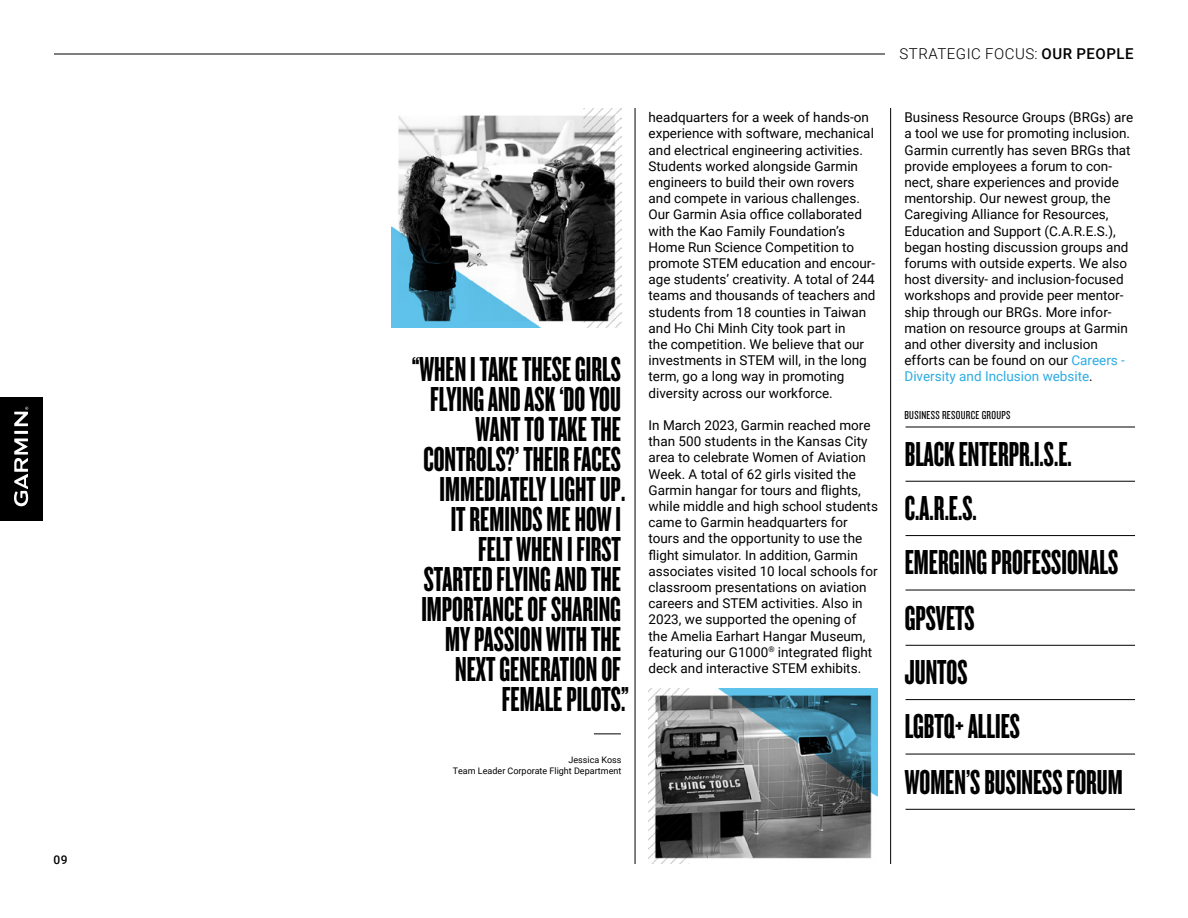
<style>
.page{position:relative;width:1188px;height:918px;background:#fff}
.page>*{position:absolute;margin:0;border:0;box-sizing:border-box;transform-origin:0 0}
.t1{font:36px/30px "Knockout 67 Full Bantamwt";color:#000}
.t2{font:300 15px "Roboto";letter-spacing:.035em;color:#000}
.t3{font:13.5px/16.2px "Roboto";color:#000}
.t4{font:13.5px "Roboto";color:#2cace2}
.t5{font:12px "Knockout 28 Junior Feathrwt";letter-spacing:.025em;color:#000}
.t6{font:500 12px "Roboto";color:#000}
.t7{font:9px/10.8px "Roboto";color:#000;text-align:right}
.s1{font-weight:500}
.s2{color:#2cace2}
.s3{color:#000}
</style>
<div class="page">
<hr style="left:635px;top:108px;width:1px;height:756px;background:#000">
<hr style="left:890px;top:108px;width:1px;height:756px;background:#000">
<hr style="left:906px;top:427px;width:229px;height:1px;background:#000">
<hr style="left:906px;top:481px;width:229px;height:1px;background:#000">
<hr style="left:906px;top:590px;width:229px;height:1px;background:#000">
<hr style="left:906px;top:754px;width:229px;height:1px;background:#000">
<hr style="left:906px;top:809px;width:229px;height:1px;background:#000">
<hr style="left:906px;top:535px;width:229px;height:1px;background:#000">
<hr style="left:906px;top:699px;width:229px;height:1px;background:#000">
<hr style="left:906px;top:645px;width:229px;height:1px;background:#000">
<img style="left:392px;top:108px;width:229px;height:219px">
<svg style="left:594px;top:734px;width:27px;height:1px"></svg>
<img style="left:649px;top:688px;width:229px;height:176px">
<hr style="left:54px;top:54px;width:831px;height:1px;background:#000">
<div style="left:0;top:397px;width:42px;height:124px;background:#000"></div>
<svg style="left:14px;top:407px;width:14px;height:99px"></svg>
<p class="t6" style="left:53px;top:851px;width:16px">09</p>
<h1 class="t1" style="left:412px;top:353px;width:211px">“WHEN I TAKE THESE GIRLS</h1>
<h1 class="t1" style="left:421px;top:383px;width:209px;text-align:right">FLYING AND ASK ‘DO YOU<br>WANT TO TAKE THE<br>CONTROLS?’ THEIR FACES<br>IMMEDIATELY LIGHT UP.<br>IT REMINDS ME HOW I<br>FELT WHEN I FIRST<br>STARTED FLYING AND THE<br>IMPORTANCE OF SHARING<br>MY PASSION WITH THE<br>NEXT GENERATION OF<br>FEMALE PILOTS.”</h1>
<p class="t7" style="left:453px;top:754px;width:170px">Jessica Koss<br>Team Leader Corporate Flight Department</p>
<p class="t3" style="left:649px;top:109px;width:229px">headquarters for a week of hands-on experience with software, mechanical and electrical engineering activities.<br>Students worked alongside Garmin engineers to build their own rovers and compete in various challenges.<br>Our Garmin Asia office collaborated with the Kao Family Foundation’s Home Run Science Competition to promote STEM education and encour&shy;age students’ creativity. A total of 244 teams and thousands of teachers and students from 18 counties in Taiwan and Ho Chi Minh City took part in<br>the competition. We believe that our investments in STEM will, in the long term, go a long way in promoting diversity across our workforce.</p>
<p class="t3" style="left:649px;top:417px;width:231px">In March 2023, Garmin reached more than 500 students in the Kansas City area to celebrate Women of Aviation Week. A total of 62 girls visited the Garmin hangar for tours and flights, while middle and high school students came to Garmin headquarters for tours and the opportunity to use the flight simulator. In addition, Garmin associates visited 10 local schools for classroom presentations on aviation careers and STEM activities. Also in 2023, we supported the opening of the Amelia Earhart Hangar Museum, featuring our G1000<sup>®</sup> integrated flight deck and interactive STEM exhibits.</p>
<p class="t2" style="left:900px;top:43px;width:236px">STRATEGIC FOCUS: <span class="s1">OUR PEOPLE</span></p>
<p class="t3" style="left:904px;top:109px;width:230px">Business Resource Groups (BRGs) are a tool we use for promoting inclusion.<br>Garmin currently has seven BRGs that provide employees a forum to con&shy;nect, share experiences and provide mentorship. Our newest group, the Caregiving Alliance for Resources, Education and Support (C.A.R.E.S.), began hosting discussion groups and forums with outside experts. We also host diversity- and inclusion-focused workshops and provide peer mentor&shy;ship through our BRGs. More infor&shy;mation on resource groups at Garmin and other diversity and inclusion efforts can be found on our <span class="s2">Careers -</span></p>
<p class="t4" style="left:904px;top:367px;width:190px">Diversity and Inclusion website<span class="s3">.</span></p>
<p class="t5" style="left:904px;top:408px;width:108px">BUSINESS RESOURCE GROUPS</p>
<h1 class="t1" style="left:905px;top:438px;width:169px">BLACK ENTERPR.I.S.E.</h1>
<h1 class="t1" style="left:905px;top:480px;width:215px;line-height:54.2px">C.A.R.E.S.<br>EMERGING PROFESSIONALS</h1>
<h1 class="t1" style="left:905px;top:602px;width:71px">GPSVETS</h1>
<h1 class="t1" style="left:905px;top:656px;width:64px">JUNTOS</h1>
<h1 class="t1" style="left:905px;top:711px;width:117px">LGBTQ+ ALLIES</h1>
<h1 class="t1" style="left:905px;top:766px;width:219px">WOMEN’S BUSINESS FORUM</h1>
</div>
